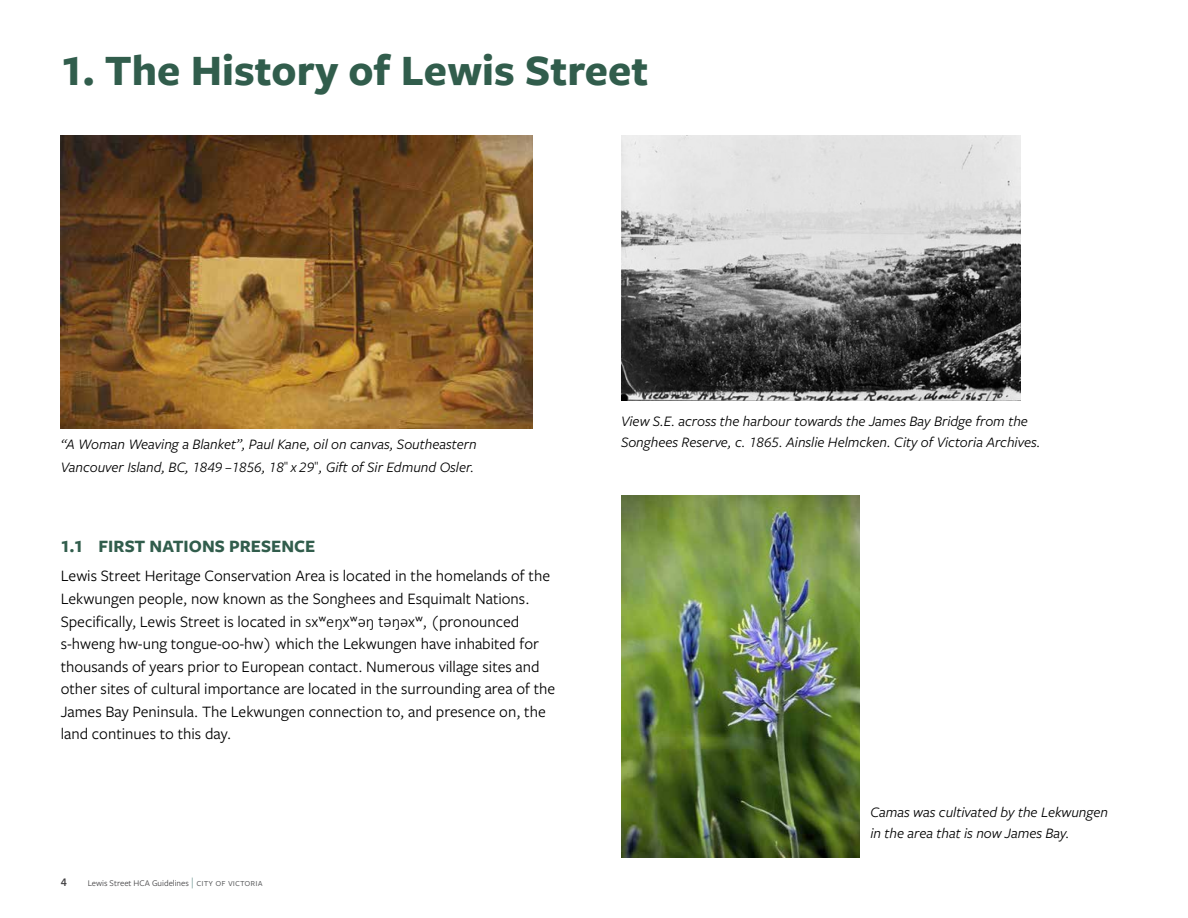
<style>
.page{position:relative;width:1188px;height:918px;background:#fff}
.page>*{position:absolute;margin:0;border:0;box-sizing:border-box;transform-origin:0 0}
.t1{font:700 45px "Freight Sans Pro";color:#315d4c}
.t2{font:700 18px "Freight Sans Pro";color:#315d4c}
.t3{font:16.5px/22.5px "Freight Sans Pro";color:#000}
.t4{font:italic 15px/21px "Freight Sans Pro";color:#000}
.t5{font:600 12px "Freight Sans Pro";color:#414042}
.t6{font:9px "Freight Sans Pro";color:#414042}
.s1{font-family:"Calibri";font-weight:300;font-style:normal;font-size:12px}
.s2{font-family:"Calibri";font-weight:300}
.s3{font-weight:300;font-size:12px;color:#52837c}
.s4{font-size:10.5px;color:#58595b}
</style>
<div class="page">
<img style="left:61px;top:135px;width:472px;height:294px">
<img style="left:621px;top:135px;width:400px;height:266px">
<img style="left:621px;top:496px;width:239px;height:361px">
<h1 class="t1" style="left:61px;top:39px;width:589px">1. The History of Lewis Street</h1>
<p class="t4" style="left:621px;top:410px;width:408px">View S.E. across the harbour towards the James Bay Bridge from the</p>
<p class="t4" style="left:61px;top:433px;width:417px">“A Woman Weaving a Blanket”, Paul Kane, oil on canvas, Southeastern</p>
<p class="t4" style="left:621px;top:431px;width:421px">Songhees Reserve, c. 1865. Ainslie Helmcken. City of Victoria Archives.</p>
<p class="t4" style="left:61px;top:456px;width:415px">Vancouver Island, BC, 1849 –1856, 18<span class="s1">"</span> x 29<span class="s1">"</span>, Gift of Sir Edmund Osler.</p>
<p class="t2" style="left:61px;top:534px;width:256px">1.1 FIRST NATIONS PRESENCE</p>
<p class="t3" style="left:61px;top:564px;width:496px">Lewis Street Heritage Conservation Area is located in the homelands of the Lekwungen people, now known as the Songhees and Esquimalt Nations.<br>Specifically, Lewis Street is located in <span class="s2">sxʷeŋxʷəŋ təŋəxʷ</span>, (pronounced s-hweng hw-ung tongue-oo-hw) which the Lekwungen have inhabited for thousands of years prior to European contact. Numerous village sites and other sites of cultural importance are located in the surrounding area of the James Bay Peninsula. The Lekwungen connection to, and presence on, the land continues to this day.</p>
<p class="t5" style="left:61px;top:874px;width:7px">4</p>
<p class="t6" style="left:88px;top:877px;width:176px">Lewis Street HCA Guidelines <span class="s3">|</span> <span class="s4">city of victoria</span></p>
<p class="t4" style="left:870px;top:801px;width:239px">Camas was cultivated by the Lekwungen in the area that is now James Bay.</p>
</div>
